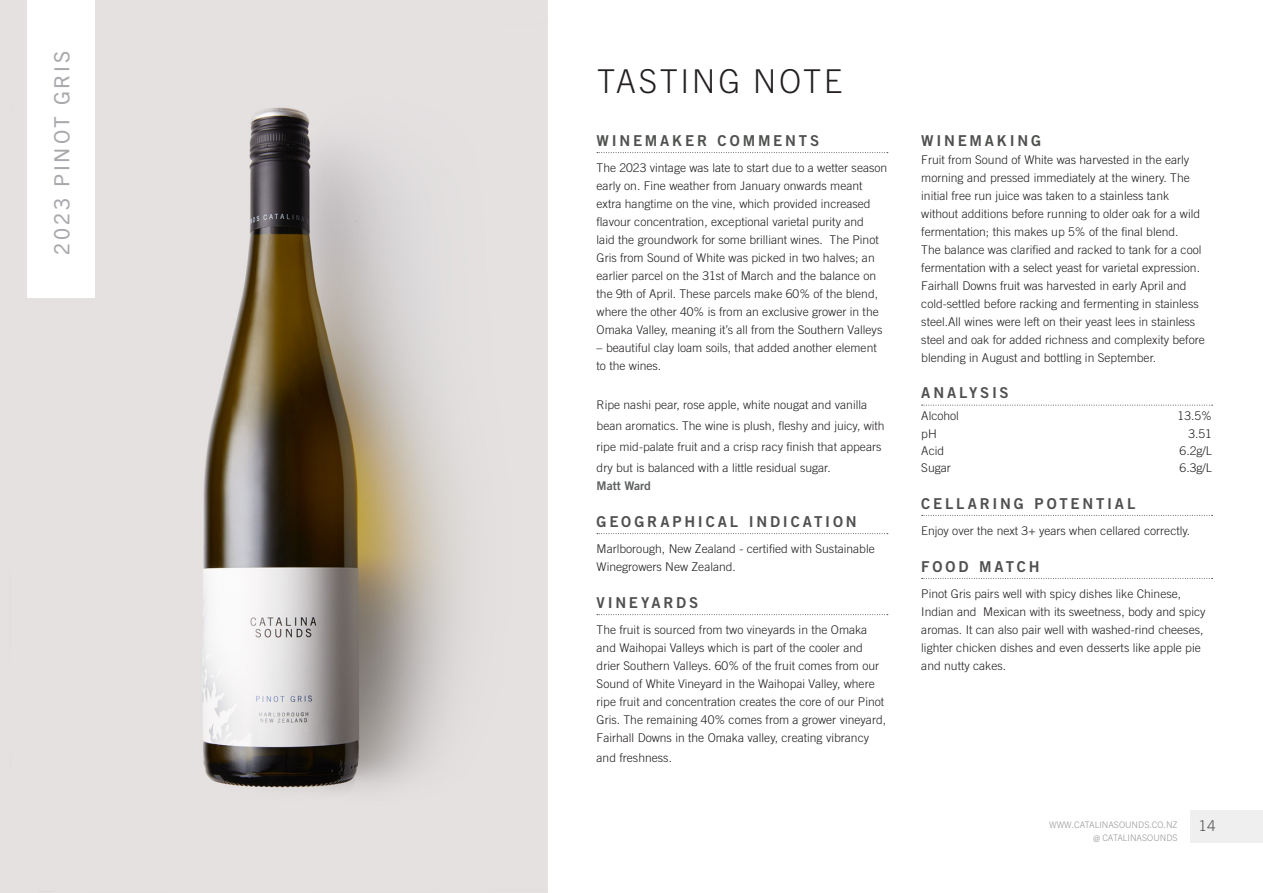
<style>
.page{position:relative;width:1263px;height:893px;background:#fff}
.page>*{position:absolute;margin:0;border:0;box-sizing:border-box;transform-origin:0 0}
.Tasting_Note_H1{font:300 33px "Trade Gothic Next LT Pro";letter-spacing:.08em;color:#231f20}
.R_-_Varietal_and_Vintage{font:21px "Trade Gothic Next SR Pro";letter-spacing:.14em;color:#a8a9ad}
.TN_-_H3{font:15px "Trade Gothic LT Std Bd 2";letter-spacing:.185em;color:#4f514f}
.Tasting_Note_Review_Copy_new{font:15px "Trade Gothic LT Std Bd 2";letter-spacing:.18em;color:#4f514f}
.t1{font:300 15px "Trade Gothic Next LT Pro";color:#4f514f}
.Tasting_Note_Review_Copy_new-2{font:300 12px/18px "Trade Gothic LT Std";color:#231f20}
.TN_-_Analysis_body_copy{font:300 12px "Trade Gothic LT Std";color:#231f20}
.Tasting_Note_Review_Copy_new-3{font:12px "Trade Gothic LT Std Bd 2";color:#5f6262}
.t2{font:300 9px "Trade Gothic Next LT Pro";color:#939598}
</style>
<div class="page">
<img style="left:0;top:0;width:548px;height:893px">
<div style="left:27px;top:0;width:67px;height:297px;background:#fff"></div>
<div style="left:1190px;top:810px;width:73px;height:33px;background:#efefef"></div>
<svg style="left:597px;top:152px;width:291px;height:1px"></svg>
<svg style="left:597px;top:533px;width:291px;height:1px"></svg>
<svg style="left:597px;top:614px;width:291px;height:1px"></svg>
<svg style="left:922px;top:405px;width:290px;height:1px"></svg>
<svg style="left:922px;top:515px;width:290px;height:1px"></svg>
<svg style="left:922px;top:578px;width:290px;height:1px"></svg>
<p class="R_-_Varietal_and_Vintage" style="left:47px;top:255px;width:206px;rotate:-90deg">2023 PINOT GRIS</p>
<p class="Tasting_Note_H1" style="left:597px;top:58px;width:247px">TASTING NOTE</p>
<p class="TN_-_H3" style="left:597px;top:131px;width:224px">WINEMAKER COMMENTS</p>
<p class="Tasting_Note_Review_Copy_new-2" style="left:597px;top:159px;width:292px">The 2023 vintage was late to start due to a wetter season early on. Fine weather from January onwards meant extra hangtime on the vine, which provided increased flavour concentration, exceptional varietal purity and<br>laid the groundwork for some brilliant wines. The Pinot Gris from Sound of White was picked in two halves; an earlier parcel on the 31st of March and the balance on the 9th of April. These parcels make 60% of the blend, where the other 40% is from an exclusive grower in the Omaka Valley, meaning it’s all from the Southern Valleys</p>
<p class="Tasting_Note_Review_Copy_new-2" style="left:597px;top:339px;width:282px">– beautiful clay loam soils, that added another element to the wines.</p>
<p class="Tasting_Note_Review_Copy_new-2" style="left:597px;top:394px;width:290px;line-height:21px">Ripe nashi pear, rose apple, white nougat and vanilla bean aromatics. The wine is plush, fleshy and juicy, with ripe mid-palate fruit and a crisp racy finish that appears dry but is balanced with a little residual sugar.</p>
<p class="Tasting_Note_Review_Copy_new-3" style="left:597px;top:479px;width:56px">Matt Ward</p>
<p class="TN_-_H3" style="left:597px;top:512px;width:262px">GEOGRAPHICAL INDICATION</p>
<p class="Tasting_Note_Review_Copy_new-2" style="left:597px;top:540px;width:280px">Marlborough, New Zealand - certified with Sustainable<br>Winegrowers New Zealand.</p>
<p class="TN_-_H3" style="left:597px;top:593px;width:103px">VINEYARDS</p>
<p class="Tasting_Note_Review_Copy_new-2" style="left:597px;top:621px;width:291px">The fruit is sourced from two vineyards in the Omaka and Waihopai Valleys which is part of the cooler and drier Southern Valleys. 60% of the fruit comes from our Sound of White Vineyard in the Waihopai Valley, where ripe fruit and concentration creates the core of our Pinot Gris. The remaining 40% comes from a grower vineyard, Fairhall Downs in the Omaka valley, creating vibrancy</p>
<p class="Tasting_Note_Review_Copy_new-2" style="left:597px;top:748px;width:77px">and freshness.</p>
<p class="Tasting_Note_Review_Copy_new" style="left:921px;top:131px;width:121px">WINEMAKING</p>
<p class="Tasting_Note_Review_Copy_new-2" style="left:921px;top:150px;width:282px">Fruit from Sound of White was harvested in the early morning and pressed immediately at the winery. The initial free run juice was taken to a stainless tank without additions before running to older oak for a wild fermentation; this makes up 5% of the final blend.<br>The balance was clarified and racked to tank for a cool fermentation with a select yeast for varietal expression.</p>
<p class="Tasting_Note_Review_Copy_new-2" style="left:921px;top:276px;width:285px">Fairhall Downs fruit was harvested in early April and cold-settled before racking and fermenting in stainless steel.All wines were left on their yeast lees in stainless steel and oak for added richness and complexity before blending in August and bottling in September.</p>
<p class="TN_-_H3" style="left:921px;top:384px;width:89px">ANALYSIS</p>
<p class="TN_-_Analysis_body_copy" style="left:921px;top:409px;width:39px">Alcohol</p>
<p class="TN_-_Analysis_body_copy" style="left:1177px;top:409px;width:36px">13.5%</p>
<p class="TN_-_Analysis_body_copy" style="left:921px;top:426px;width:17px">pH</p>
<p class="TN_-_Analysis_body_copy" style="left:1188px;top:426px;width:25px">3.51</p>
<p class="TN_-_Analysis_body_copy" style="left:921px;top:443px;width:24px">Acid</p>
<p class="TN_-_Analysis_body_copy" style="left:1179px;top:443px;width:34px">6.2g/L</p>
<p class="TN_-_Analysis_body_copy" style="left:921px;top:461px;width:31px">Sugar</p>
<p class="TN_-_Analysis_body_copy" style="left:1179px;top:461px;width:34px">6.3g/L</p>
<p class="TN_-_H3" style="left:921px;top:494px;width:216px">CELLARING POTENTIAL</p>
<p class="Tasting_Note_Review_Copy_new-2" style="left:921px;top:522px;width:270px">Enjoy over the next 3+ years when cellared correctly.</p>
<p class="TN_-_H3" style="left:921px;top:557px;width:120px">FOOD MATCH</p>
<p class="Tasting_Note_Review_Copy_new-2" style="left:921px;top:585px;width:286px">Pinot Gris pairs well with spicy dishes like Chinese, Indian and Mexican with its sweetness, body and spicy aromas. It can also pair well with washed-rind cheeses, lighter chicken dishes and even desserts like apple pie and nutty cakes.</p>
<p class="t2" style="left:1049px;top:818px;width:130px">WWW.CATALINASOUNDS.CO.NZ</p>
<p class="t1" style="left:1198px;top:815px;width:19px">14</p>
<p class="t2" style="left:1093px;top:831px;width:86px">@ CATALINASOUNDS</p>
</div>
